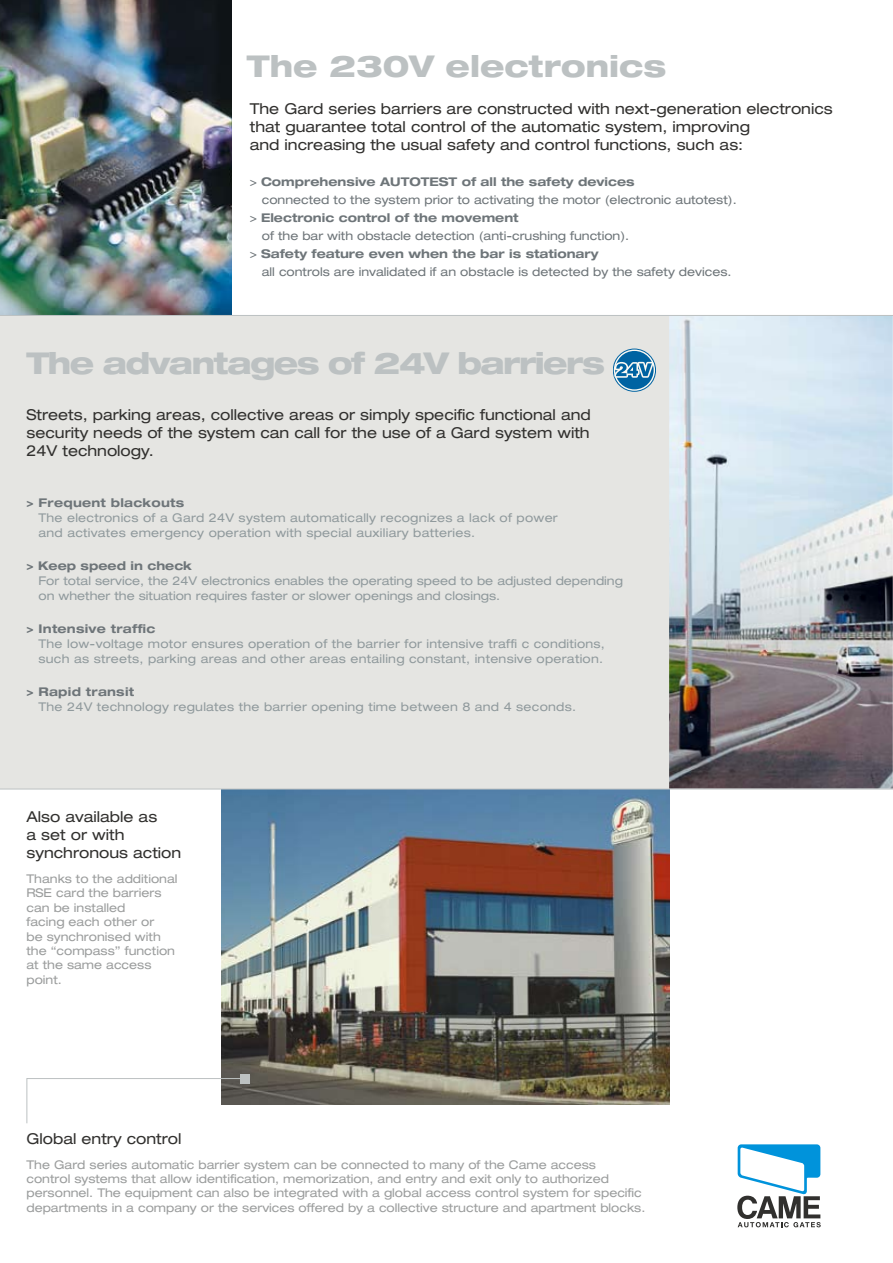
<style>
.page{position:relative;width:893px;height:1263px;background:#fff}
.page>*{position:absolute;margin:0;border:0;box-sizing:border-box;transform-origin:0 0}
.t1{font:800 expanded 30px "Helvetica Neue";letter-spacing:-.05em;color:#bcc1c2}
.t2{font:800 expanded 30px "Helvetica Neue";color:#bcc1c2}
.t3{font:expanded 15px/18px "Helvetica Neue";color:#31302e}
.t4{font:expanded 12px/14.4px "Helvetica Neue";color:#9b9d9d}
.t5{font:expanded 12px/15px "Helvetica Neue";letter-spacing:.02em;color:#909a9d}
.t6{font:expanded 12px "Helvetica Neue";color:#6e7579}
.t7{font:expanded 12px/15px "Helvetica Neue";color:#909a9d}
.t8{font:700 expanded 12px "Helvetica Neue";color:#6e7579}
.s1{font-weight:400}
.s2{font-weight:700;color:#6e7579}
</style>
<div class="page">
<svg style="left:737px;top:1144px;width:84px;height:83px"></svg>
<img style="left:0;top:0;width:232px;height:315px">
<div style="left:0;top:315px;width:669px;height:474px;background:#e5e5e2"></div>
<img style="left:222px;top:790px;width:447px;height:314px">
<img style="left:669px;top:316px;width:224px;height:473px">
<hr style="left:0;top:315px;width:893px;height:1px;background:#bcc1c2">
<hr style="left:0;top:789px;width:893px;height:1px;background:#bcc1c2">
<svg style="left:26px;top:1078px;width:217px;height:46px"></svg>
<div style="left:240px;top:1074px;width:9px;height:10px;background:#bcc1c2"></div>
<svg style="left:613px;top:349px;width:42px;height:42px"></svg>
<div style="left:613px;top:349px;width:43px;height:42px;border:1px solid #0063a2;border-radius:50%"></div>
<div style="left:615px;top:351px;width:39px;height:38px;background:#0063a2;border-radius:50%"></div>
<svg style="left:613px;top:358px;width:43px;height:26px"></svg>
<p class="t2" style="left:247px;top:47px;width:421px">The 230V electronics</p>
<p class="t3" style="left:250px;top:99px;width:584px">The Gard series barriers are constructed with next-generation electronics that guarantee total control of the automatic system, improving<br>and increasing the usual safety and control functions, such as:</p>
<p class="t8" style="left:250px;top:174px;width:386px"><span class="s1">&gt;</span> Comprehensive AUTOTEST of all the safety devices</p>
<p class="t6" style="left:262px;top:193px;width:476px">connected to the system prior to activating the motor (electronic autotest).</p>
<p class="t8" style="left:250px;top:210px;width:270px"><span class="s1">&gt;</span> Electronic control of the movement</p>
<p class="t6" style="left:262px;top:229px;width:369px">of the bar with obstacle detection (anti-crushing function).</p>
<p class="t8" style="left:250px;top:247px;width:350px"><span class="s1">&gt;</span> Safety feature even when the bar is stationary</p>
<p class="t6" style="left:262px;top:265px;width:471px">all controls are invalidated if an obstacle is detected by the safety devices.</p>
<p class="t1" style="left:27px;top:344px;width:580px">The advantages of 24V barriers</p>
<p class="t3" style="left:27px;top:405px;width:566px;text-align:justify">Streets, parking areas, collective areas or simply specific functional and security needs of the system can call for the use of a Gard system with 24V technology.</p>
<p class="t5" style="left:39px;top:495px;width:521px;text-indent:-12px"><span class="s2">&gt; Frequent blackouts<br></span>The electronics of a Gard 24V system automatically recognizes a lack of power and activates emergency operation with special auxiliary batteries.</p>
<p class="t7" style="left:39px;top:558px;width:586px;text-indent:-12px"><span class="s2">&gt; Keep speed in check<br></span>For total service, the 24V electronics enables the operating speed to be adjusted depending on whether the situation requires faster or slower openings and closings.</p>
<p class="t5" style="left:39px;top:621px;width:568px;text-indent:-12px"><span class="s2">&gt; Intensive traffic<br></span>The low-voltage motor ensures operation of the barrier for intensive traffi c conditions, such as streets, parking areas and other areas entailing constant, intensive operation.</p>
<p class="t5" style="left:39px;top:684px;width:539px;text-indent:-12px"><span class="s2">&gt; Rapid transit<br></span>The 24V technology regulates the barrier opening time between 8 and 4 seconds.</p>
<p class="t3" style="left:27px;top:807px;width:156px">Also available as<br>a set or with synchronous action</p>
<p class="t4" style="left:27px;top:871px;width:152px">Thanks to the additional<br>RSE card the barriers can be installed<br>facing each other or<br>be synchronised with the “compass” function at the same access point.</p>
<p class="t3" style="left:27px;top:1129px;width:156px">Global entry control</p>
<p class="t4" style="left:27px;top:1157px;width:620px">The Gard series automatic barrier system can be connected to many of the Came access<br>control systems that allow identification, memorization, and entry and exit only to authorized personnel. The equipment can also be integrated with a global access control system for specific departments in a company or the services offered by a collective structure and apartment blocks.</p>
</div>
